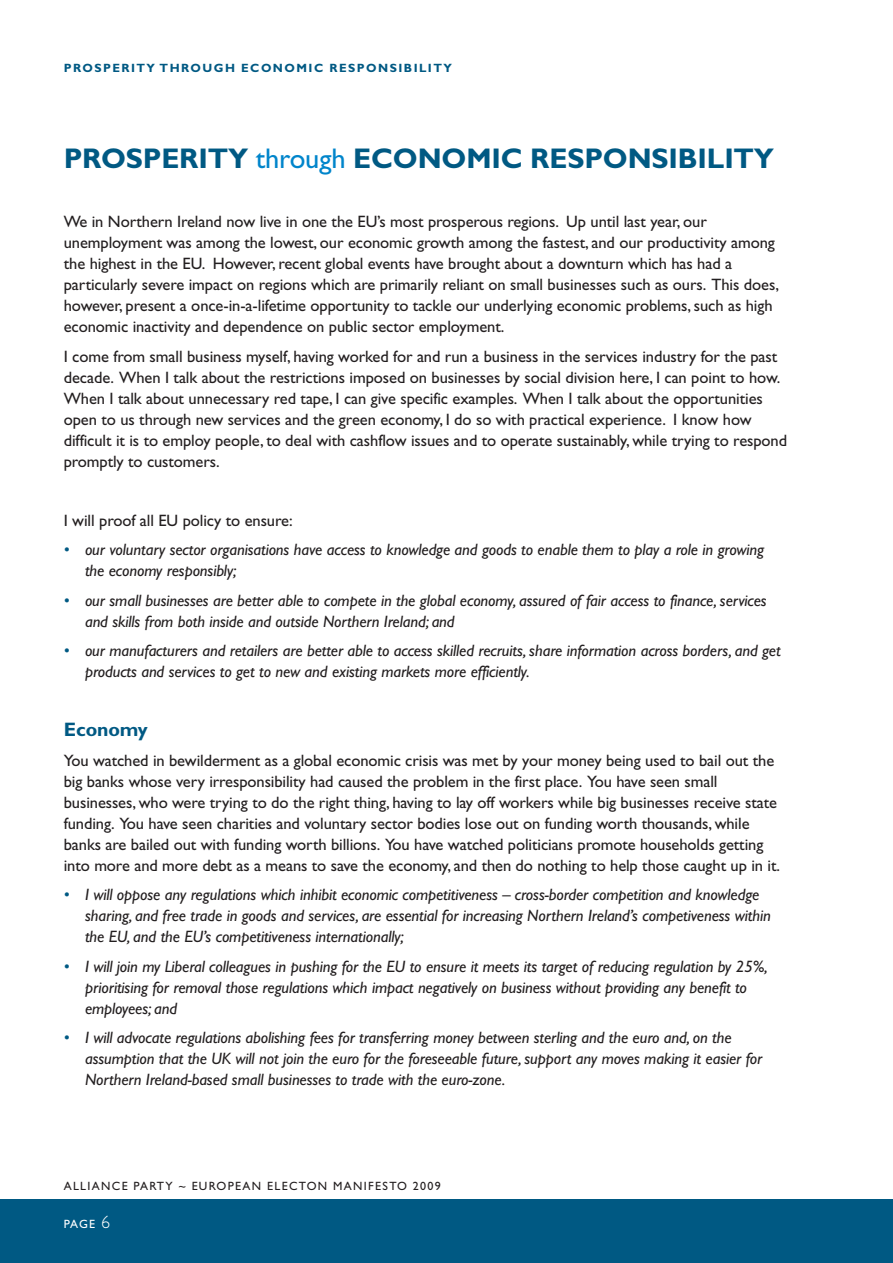
<style>
.page{position:relative;width:893px;height:1263px;background:#fff}
.page>*{position:absolute;margin:0;border:0;box-sizing:border-box;transform-origin:0 0}
.t1{font:700 28.5px "Gill Sans";letter-spacing:-.005em;color:#005983}
.t2{font:700 19.5px "Gill Sans";letter-spacing:-.005em;color:#005983}
.t3{font:16.5px/21px "Gill Sans";letter-spacing:-.005em;color:#231f20}
.t4{font:italic 16.5px/21px "Gill Sans";letter-spacing:-.005em;color:#231f20}
.t5{font:12px "Gill Sans";letter-spacing:.11em;color:#231f20}
.t6{font:700 12px "Gill Sans";letter-spacing:.12em;color:#005983}
.t7{font:12px "Gill Sans";color:#fff}
.s1{font-weight:400;color:#0085cb}
.s2{color:#005983}
.s3{font-weight:300;font-size:18px}
</style>
<div class="page">
<div style="left:0;top:1199px;width:893px;height:64px;background:#005983"></div>
<p class="t6" style="left:64px;top:64px;width:390px">PROSPERITY THROUGH ECONOMIC RESPONSIBILITY</p>
<h1 class="t1" style="left:64px;top:149px;width:712px">PROSPERITY <span class="s1">through</span> ECONOMIC RESPONSIBILITY</h1>
<p class="t3" style="left:64px;top:213px;width:717px">We in Northern Ireland now live in one the EU’s most prosperous regions. Up until last year, our unemployment was among the lowest, our economic growth among the fastest, and our productivity among the highest in the EU. However, recent global events have brought about a downturn which has had a particularly severe impact on regions which are primarily reliant on small businesses such as ours. This does, however, present a once-in-a-lifetime opportunity to tackle our underlying economic problems, such as high economic inactivity and dependence on public sector employment.</p>
<p class="t3" style="left:64px;top:348px;width:725px">I come from small business myself, having worked for and run a business in the services industry for the past decade. When I talk about the restrictions imposed on businesses by social division here, I can point to how.<br>When I talk about unnecessary red tape, I can give specific examples. When I talk about the opportunities open to us through new services and the green economy, I do so with practical experience. I know how difficult it is to employ people, to deal with cashflow issues and to operate sustainably, while trying to respond promptly to customers.</p>
<p class="t3" style="left:64px;top:512px;width:230px">I will proof all EU policy to ensure:</p>
<p class="t4" style="left:85px;top:541px;width:680px;text-indent:-21px"><span class="s2">•</span> our voluntary sector organisations have access to knowledge and goods to enable them to play a role in growing the economy responsibly;</p>
<p class="t4" style="left:85px;top:592px;width:683px;text-indent:-21px"><span class="s2">•</span> our small businesses are better able to compete in the global economy, assured of fair access to finance, services and skills from both inside and outside Northern Ireland; and</p>
<p class="t4" style="left:85px;top:642px;width:697px;text-indent:-21px"><span class="s2">•</span> our manufacturers and retailers are better able to access skilled recruits, share information across borders, and get products and services to get to new and existing markets more efficiently.</p>
<p class="t2" style="left:64px;top:723px;width:85px">Economy</p>
<p class="t3" style="left:64px;top:752px;width:718px">You watched in bewilderment as a global economic crisis was met by your money being used to bail out the big banks whose very irresponsibility had caused the problem in the first place. You have seen small businesses, who were trying to do the right thing, having to lay off workers while big businesses receive state funding. You have seen charities and voluntary sector bodies lose out on funding worth thousands, while banks are bailed out with funding worth billions. You have watched politicians promote households getting into more and more debt as a means to save the economy, and then do nothing to help those caught up in it.</p>
<p class="t4" style="left:85px;top:886px;width:687px;text-indent:-21px"><span class="s2">•</span> I will oppose any regulations which inhibit economic competitiveness – cross-border competition and knowledge sharing, and free trade in goods and services, are essential for increasing Northern Ireland’s competiveness within the EU, and the EU’s competitiveness internationally;</p>
<p class="t4" style="left:85px;top:958px;width:684px;text-indent:-21px"><span class="s2">•</span> I will join my Liberal colleagues in pushing for the EU to ensure it meets its target of reducing regulation by 25%, prioritising for removal those regulations which impact negatively on business without providing any benefit to employees; and</p>
<p class="t4" style="left:85px;top:1029px;width:679px;text-indent:-21px"><span class="s2">•</span> I will advocate regulations abolishing fees for transferring money between sterling and the euro and, on the assumption that the UK will not join the euro for the foreseeable future, support any moves making it easier for<br>Northern Ireland-based small businesses to trade with the euro-zone.</p>
<p class="t5" style="left:64px;top:1182px;width:379px">ALLIANCE PARTY ~ EUROPEAN ELECTON MANIFESTO 2009</p>
<p class="t7" style="left:64px;top:1220px;width:48px">PAGE <span class="s3">6</span></p>
</div>
